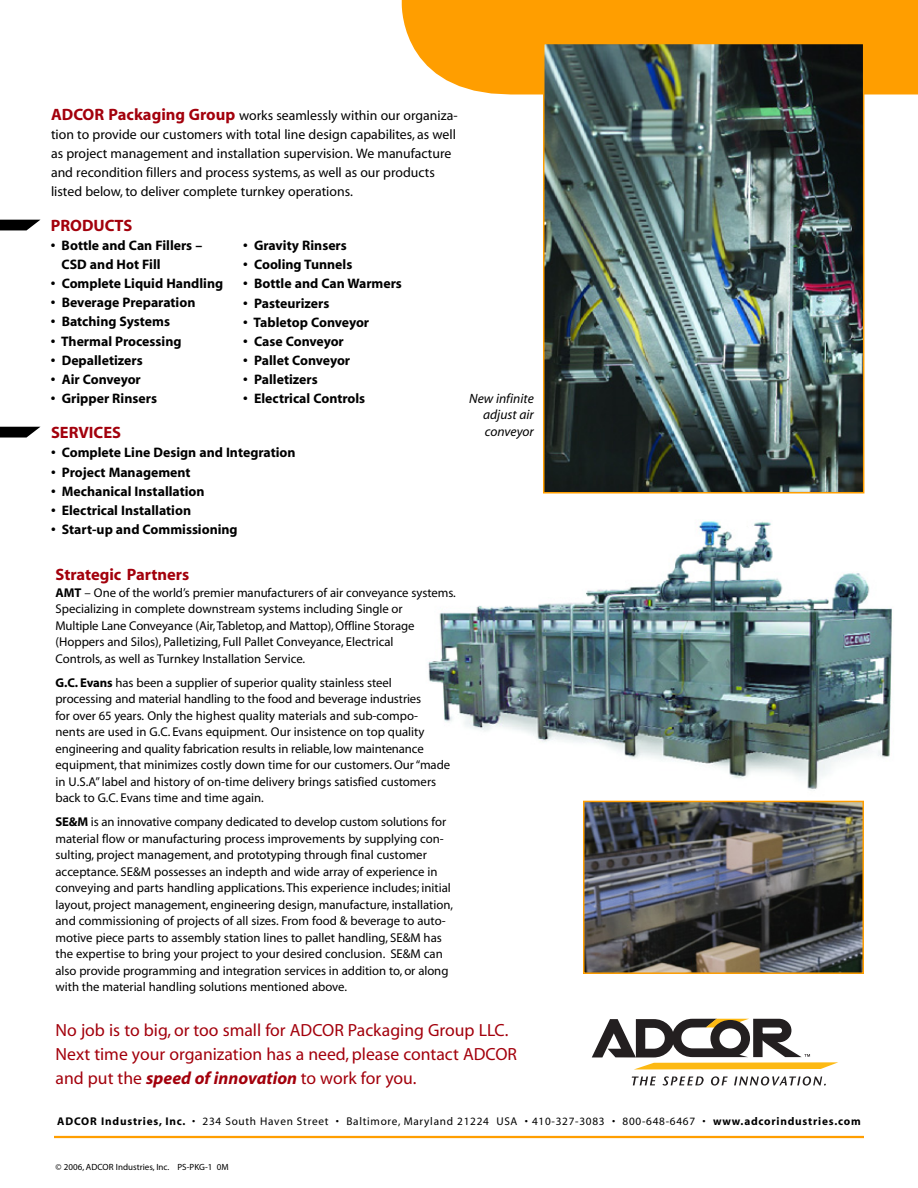
<style>
.page{position:relative;width:918px;height:1188px;background:#fff}
.page>*{position:absolute;margin:0;border:0;box-sizing:border-box;transform-origin:0 0}
.t1{font:17.7px/24px "Myriad";color:#a3000c}
.t2{font:700 16.5px "Myriad";color:#a3000c}
.t3{font:700 13.8px/19.2px "Myriad";color:#000}
.t4{font:13.8px/19.2px "Myriad";color:#000}
.t5{font:italic 13.5px/16.5px "Myriad";color:#000;text-align:justify}
.t6{font:12.75px/16.5px "Myriad";color:#000}
.t7{font:11.25px "Myriad";letter-spacing:.065em;color:#000}
.t8{font:9px "Myriad";letter-spacing:.005em;color:#000}
.s1{font-weight:700;font-size:16.5px;color:#a3000c}
.s2{font-weight:700}
.s3{font-weight:700;font-style:italic}
</style>
<div class="page">
<img style="left:428px;top:521px;width:464px;height:280px">
<svg style="left:592px;top:1019px;width:246px;height:50px"></svg>
<svg style="left:632px;top:1077px;width:24px;height:8px"></svg>
<svg style="left:662px;top:1076px;width:42px;height:10px"></svg>
<svg style="left:711px;top:1076px;width:17px;height:10px"></svg>
<svg style="left:734px;top:1076px;width:92px;height:10px"></svg>
<div style="left:402px;top:0;width:516px;height:94px;background:#ff9e00"></div>
<hr style="left:54px;top:1136px;width:810px;height:2px;background:#ff9e00">
<svg style="left:0;top:220px;width:40px;height:10px"></svg>
<svg style="left:0;top:427px;width:40px;height:11px"></svg>
<img style="left:586px;top:804px;width:275px;height:167px">
<div style="left:583px;top:801px;width:281px;height:173px;border:2px solid #ff9e00"></div>
<img style="left:546px;top:46px;width:315px;height:445px">
<div style="left:543px;top:43px;width:321px;height:451px;border:2px solid #ff9e00"></div>
<p class="t4" style="left:51px;top:106px;width:408px"><span class="s1">ADCOR Packaging Group</span> works seamlessly within our organiza&shy;tion to provide our customers with total line design capabilites, as well as project management and installation supervision. We manufacture and recondition fillers and process systems, as well as our products listed below, to deliver complete turnkey operations.</p>
<p class="t2" style="left:51px;top:219px;width:83px">PRODUCTS</p>
<p class="t3" style="left:62px;top:237px;width:142px;text-indent:-11px">• Bottle and Can Fillers –<br>CSD and Hot Fill</p>
<p class="t3" style="left:51px;top:275px;width:174px">• Complete Liquid Handling</p>
<p class="t3" style="left:51px;top:294px;width:146px">• Beverage Preparation</p>
<p class="t3" style="left:51px;top:313px;width:121px">• Batching Systems</p>
<p class="t3" style="left:51px;top:332px;width:132px">• Thermal Processing</p>
<p class="t3" style="left:51px;top:352px;width:93px">• Depalletizers</p>
<p class="t3" style="left:51px;top:371px;width:91px">• Air Conveyor</p>
<p class="t3" style="left:51px;top:390px;width:108px">• Gripper Rinsers</p>
<p class="t3" style="left:243px;top:237px;width:105px">• Gravity Rinsers</p>
<p class="t3" style="left:243px;top:256px;width:111px">• Cooling Tunnels</p>
<p class="t3" style="left:243px;top:275px;width:160px">• Bottle and Can Warmers</p>
<p class="t3" style="left:243px;top:294px;width:88px">• Pasteurizers</p>
<p class="t3" style="left:243px;top:314px;width:127px">• Tabletop Conveyor</p>
<p class="t3" style="left:243px;top:333px;width:102px">• Case Conveyor</p>
<p class="t3" style="left:243px;top:352px;width:108px">• Pallet Conveyor</p>
<p class="t3" style="left:243px;top:371px;width:76px">• Palletizers</p>
<p class="t3" style="left:243px;top:390px;width:123px">• Electrical Controls</p>
<p class="t2" style="left:51px;top:427px;width:72px">SERVICES</p>
<p class="t3" style="left:51px;top:444px;width:246px">• Complete Line Design and Integration</p>
<p class="t3" style="left:51px;top:463px;width:141px">• Project Management</p>
<p class="t3" style="left:51px;top:483px;width:155px">• Mechanical Installation</p>
<p class="t3" style="left:51px;top:502px;width:142px">• Electrical Installation</p>
<p class="t3" style="left:51px;top:521px;width:188px">• Start-up and Commissioning</p>
<p class="t5" style="left:483px;top:391px;width:52px;text-indent:-14px">New infinite adjust air conveyor</p>
<p class="t2" style="left:55px;top:568px;width:135px">Strategic Partners</p>
<p class="t6" style="left:55px;top:585px;width:402px"><span class="s2">AMT</span> – One of the world’s premier manufacturers of air conveyance systems.<br>Specializing in complete downstream systems including Single or<br>Multiple Lane Conveyance (Air,Tabletop, and Mattop), Offline Storage (Hoppers and Silos), Palletizing, Full Pallet Conveyance, Electrical<br>Controls, as well as Turnkey Installation Service.</p>
<p class="t6" style="left:55px;top:675px;width:396px"><span class="s2">G.C. Evans</span> has been a supplier of superior quality stainless steel processing and material handling to the food and beverage industries<br>for over 65 years. Only the highest quality materials and sub-compo&shy;nents are used in G.C. Evans equipment. Our insistence on top quality engineering and quality fabrication results in reliable, low maintenance equipment, that minimizes costly down time for our customers. Our “made in U.S.A” label and history of on-time delivery brings satisfied customers back to G.C. Evans time and time again.</p>
<p class="t6" style="left:55px;top:815px;width:399px"><span class="s2">SE&amp;M</span> is an innovative company dedicated to develop custom solutions for material flow or manufacturing process improvements by supplying con&shy;sulting, project management, and prototyping through final customer acceptance. SE&amp;M possesses an indepth and wide array of experience in conveying and parts handling applications. This experience includes; initial layout, project management, engineering design, manufacture, installation, and commissioning of projects of all sizes. From food &amp; beverage to auto&shy;motive piece parts to assembly station lines to pallet handling, SE&amp;M has the expertise to bring your project to your desired conclusion. SE&amp;M can also provide programming and integration services in addition to, or along with the material handling solutions mentioned above.</p>
<h1 class="t1" style="left:56px;top:1020px;width:463px">No job is to big, or too small for ADCOR Packaging Group LLC.<br>Next time your organization has a need, please contact ADCOR and put the <span class="s3">speed of innovation</span> to work for you.</h1>
<p class="t7" style="left:57px;top:1117px;width:805px"><span class="s2">ADCOR Industries, Inc.</span> • 234 South Haven Street • Baltimore, Maryland 21224 USA • 410-327-3083 • 800-648-6467 • <span class="s2">www.adcorindustries.com</span></p>
<p class="t8" style="left:56px;top:1164px;width:175px">© 2006, ADCOR Industries, Inc. PS-PKG-1 0M</p>
</div>
